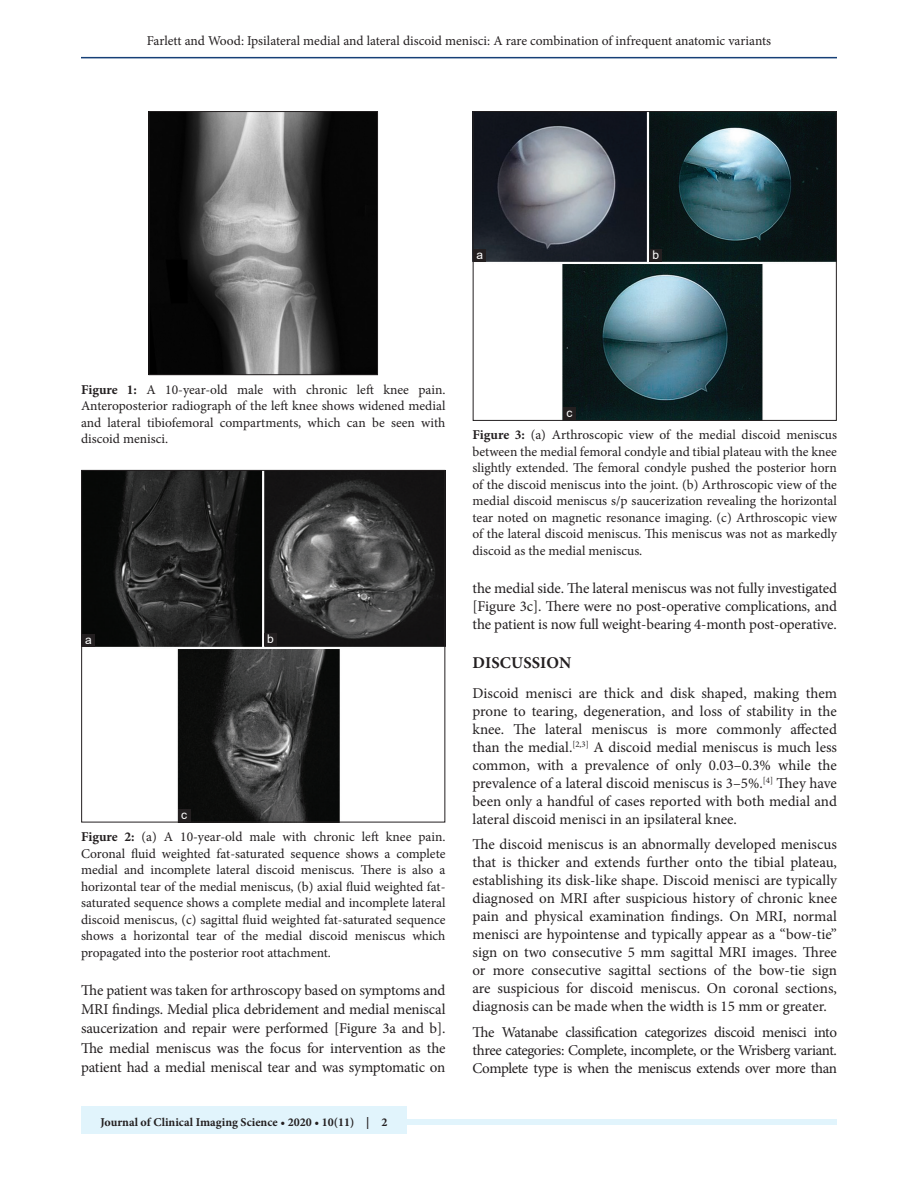
<style>
.page{position:relative;width:918px;height:1188px;background:#fff}
.page>*{position:absolute;margin:0;border:0;box-sizing:border-box;transform-origin:0 0}
.t1{font:700 16.5px "Minion Pro";letter-spacing:.01em;color:#231f20}
.TX{font:15px/18px "Minion Pro";letter-spacing:-.01em;color:#231f20;text-align:justify}
.FGC{font:13.5px/16.5px "Minion Pro";color:#231f20;text-align:justify}
.JF{font:700 12px "Minion Pro";color:#231f20}
.LABEL{font:12px "Arial";color:#fff}
.s1{font-weight:700}
</style>
<div class="page">
<hr style="left:81px;top:57px;width:756px;height:1px;background:#164077">
<div style="left:81px;top:1119px;width:756px;height:6px;background:#e1f4fc"></div>
<div style="left:81px;top:1106px;width:325px;height:28px;background:#e1f4fc"></div>
<img style="left:151px;top:113px;width:225px;height:260px">
<div style="left:149px;top:111px;width:229px;height:264px;border:1px solid #231f20"></div>
<img style="left:83px;top:472px;width:360px;height:348px">
<div style="left:81px;top:470px;width:364px;height:352px;border:1px solid #231f20"></div>
<div style="left:82px;top:634px;width:13px;height:13px;background:#231f20"></div>
<div style="left:264px;top:634px;width:13px;height:12px;background:#231f20"></div>
<div style="left:178px;top:809px;width:13px;height:13px;background:#231f20"></div>
<img style="left:475px;top:113px;width:360px;height:306px">
<div style="left:473px;top:111px;width:364px;height:310px;border:1px solid #231f20"></div>
<div style="left:649px;top:249px;width:13px;height:13px;background:#231f20"></div>
<div style="left:473px;top:249px;width:13px;height:13px;background:#231f20"></div>
<div style="left:563px;top:408px;width:13px;height:12px;background:#231f20"></div>
<p class="FGC" style="left:147px;top:32px;width:626px">Farlett and Wood: Ipsilateral medial and lateral discoid menisci: A rare combination of infrequent anatomic variants</p>
<p class="LABEL" style="left:476px;top:246px;width:8px">a</p>
<p class="LABEL" style="left:652px;top:246px;width:8px">b</p>
<p class="FGC" style="left:81px;top:381px;width:366px"><span class="s1">Figure 1:</span> A 10-year-old male with chronic left knee pain.<br>Anteroposterior radiograph of the left knee shows widened medial and lateral tibiofemoral compartments, which can be seen with discoid menisci.</p>
<p class="LABEL" style="left:85px;top:631px;width:8px">a</p>
<p class="LABEL" style="left:267px;top:631px;width:8px">b</p>
<p class="LABEL" style="left:181px;top:806px;width:7px">c</p>
<p class="FGC" style="left:81px;top:829px;width:366px"><span class="s1">Figure 2:</span> (a) A 10-year-old male with chronic left knee pain.<br>Coronal fluid weighted fat-saturated sequence shows a complete medial and incomplete lateral discoid meniscus. There is also a horizontal tear of the medial meniscus, (b) axial fluid weighted fat&shy;saturated sequence shows a complete medial and incomplete lateral discoid meniscus, (c) sagittal fluid weighted fat-saturated sequence shows a horizontal tear of the medial discoid meniscus which propagated into the posterior root attachment.</p>
<p class="TX" style="left:81px;top:980px;width:366px;line-height:19.5px">The patient was taken for arthroscopy based on symptoms and MRI findings. Medial plica debridement and medial meniscal saucerization and repair were performed [Figure 3a and b].<br>The medial meniscus was the focus for intervention as the patient had a medial meniscal tear and was symptomatic on</p>
<p class="JF" style="left:100px;top:1113px;width:288px">Journal of Clinical Imaging Science • 2020 • 10(11) | 2</p>
<p class="LABEL" style="left:566px;top:405px;width:7px">c</p>
<p class="FGC" style="left:472px;top:427px;width:366px"><span class="s1">Figure 3:</span> (a) Arthroscopic view of the medial discoid meniscus between the medial femoral condyle and tibial plateau with the knee slightly extended. The femoral condyle pushed the posterior horn of the discoid meniscus into the joint. (b) Arthroscopic view of the medial discoid meniscus s/p saucerization revealing the horizontal tear noted on magnetic resonance imaging. (c) Arthroscopic view of the lateral discoid meniscus. This meniscus was not as markedly discoid as the medial meniscus.</p>
<p class="TX" style="left:472px;top:579px;width:366px">the medial side. The lateral meniscus was not fully investigated [Figure 3c]. There were no post-operative complications, and the patient is now full weight-bearing 4-month post-operative.</p>
<h1 class="t1" style="left:473px;top:651px;width:100px">DISCUSSION</h1>
<p class="TX" style="left:472px;top:684px;width:366px">Discoid menisci are thick and disk shaped, making them prone to tearing, degeneration, and loss of stability in the knee. The lateral meniscus is more commonly affected than the medial.<sup>[2,3]</sup> A discoid medial meniscus is much less common, with a prevalence of only 0.03–0.3% while the prevalence of a lateral discoid meniscus is 3–5%.<sup>[4]</sup> They have been only a handful of cases reported with both medial and lateral discoid menisci in an ipsilateral knee.</p>
<p class="TX" style="left:472px;top:836px;width:366px">The discoid meniscus is an abnormally developed meniscus that is thicker and extends further onto the tibial plateau, establishing its disk-like shape. Discoid menisci are typically diagnosed on MRI after suspicious history of chronic knee pain and physical examination findings. On MRI, normal menisci are hypointense and typically appear as a “bow-tie” sign on two consecutive 5 mm sagittal MRI images. Three or more consecutive sagittal sections of the bow-tie sign are suspicious for discoid meniscus. On coronal sections, diagnosis can be made when the width is 15 mm or greater.</p>
<p class="TX" style="left:472px;top:1023px;width:366px">The Watanabe classification categorizes discoid menisci into three categories: Complete, incomplete, or the Wrisberg variant.<br>Complete type is when the meniscus extends over more than</p>
</div>
